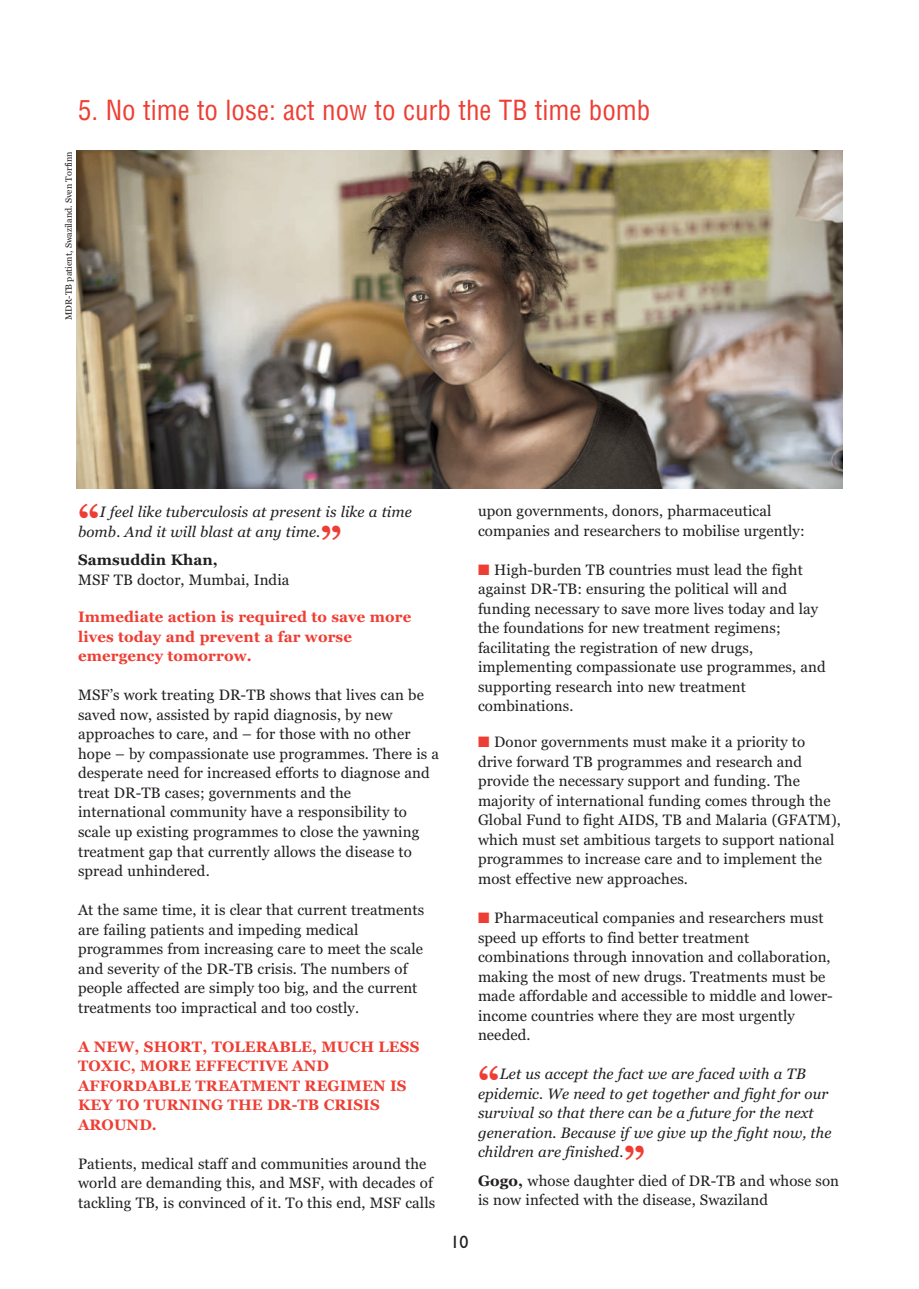
<style>
.page{position:relative;width:919px;height:1289px;background:#fff}
.page>*{position:absolute;margin:0;border:0;box-sizing:border-box;transform-origin:0 0}
.t1{font:700 42px "Georgia";color:#ee3e34}
.t2{font:condensed 27px "Helvetica";color:#ee3e34}
.t3{font:18px "Gill Sans";color:#231f20}
.t4{font:15px/19.5px "Georgia";letter-spacing:.005em;color:#231f20}
.t5{font:italic 15px/19.5px "Georgia";letter-spacing:.005em;color:#231f20}
.t6{font:700 15px/19.5px "Georgia";letter-spacing:.005em;color:#ee3e34}
.t7{font:700 15px "Georgia";letter-spacing:.01em;color:#231f20}
.t8{font:9px "Georgia";color:#231f20}
.s1{color:#ee3e34}
.s2{font-weight:700}
</style>
<div class="page">
<img style="left:77px;top:151px;width:765px;height:337px">
<h2 class="t2" style="left:78px;top:93px;width:573px">5. No time to lose: act now to curb the TB time bomb</h2>
<p class="t8" style="left:63px;top:320px;width:170px;rotate:-90deg">MDR-TB patient, Swaziland. Sven Torfinn</p>
<h1 class="t1" style="left:78px;top:493px;width:23px">“</h1>
<p class="t5" style="left:78px;top:502px;width:335px;text-indent:22px">I feel like tuberculosis at present is like a time bomb. And it will blast at any time.</p>
<p class="t7" style="left:78px;top:550px;width:141px">Samsuddin Khan,</p>
<h1 class="t1" style="left:320px;top:515px;width:23px">”</h1>
<p class="t4" style="left:78px;top:570px;width:213px">MSF TB doctor, Mumbai, India</p>
<p class="t6" style="left:78px;top:607px;width:335px">Immediate action is required to save more lives today and prevent a far worse emergency tomorrow.</p>
<p class="t4" style="left:78px;top:685px;width:362px">MSF’s work treating DR-TB shows that lives can be saved now, assisted by rapid diagnosis, by new approaches to care, and – for those with no other hope – by compassionate use programmes. There is a desperate need for increased efforts to diagnose and treat DR-TB cases; governments and the international community have a responsibility to scale up existing programmes to close the yawning treatment gap that currently allows the disease to spread unhindered.</p>
<p class="t4" style="left:78px;top:900px;width:348px">At the same time, it is clear that current treatments are failing patients and impeding medical programmes from increasing care to meet the scale and severity of the DR-TB crisis. The numbers of people affected are simply too big, and the current treatments too impractical and too costly.</p>
<p class="t6" style="left:78px;top:1036px;width:343px">A NEW, SHORT, TOLERABLE, MUCH LESS<br>TOXIC, MORE EFFECTIVE AND<br>AFFORDABLE TREATMENT REGIMEN IS<br>KEY TO TURNING THE DR-TB CRISIS<br>AROUND.</p>
<p class="t4" style="left:78px;top:1153px;width:358px">Patients, medical staff and communities around the world are demanding this, and MSF, with decades of tackling TB, is convinced of it. To this end, MSF calls</p>
<p class="t4" style="left:478px;top:501px;width:328px">upon governments, donors, pharmaceutical companies and researchers to mobilise urgently:</p>
<p class="t4" style="left:478px;top:560px;width:349px"><span class="s1">■</span> High-burden TB countries must lead the fight against DR-TB: ensuring the political will and funding necessary to save more lives today and lay the foundations for new treatment regimens; facilitating the registration of new drugs, implementing compassionate use programmes, and supporting research into new treatment combinations.</p>
<p class="t4" style="left:478px;top:732px;width:364px"><span class="s1">■</span> Donor governments must make it a priority to drive forward TB programmes and research and provide the necessary support and funding. The majority of international funding comes through the Global Fund to fight AIDS, TB and Malaria (GFATM), which must set ambitious targets to support national programmes to increase care and to implement the most effective new approaches.</p>
<p class="t4" style="left:478px;top:908px;width:356px"><span class="s1">■</span> Pharmaceutical companies and researchers must speed up efforts to find better treatment combinations through innovation and collaboration, making the most of new drugs. Treatments must be made affordable and accessible to middle and lower&shy;income countries where they are most urgently needed.</p>
<h1 class="t1" style="left:478px;top:1055px;width:23px">“</h1>
<p class="t5" style="left:478px;top:1064px;width:355px;text-indent:22px">Let us accept the fact we are faced with a TB epidemic. We need to get together and fight for our survival so that there can be a future for the next generation. Because if we give up the fight now, the children are finished.</p>
<p class="t4" style="left:478px;top:1170px;width:362px"><span class="s2">Gogo,</span> whose daughter died of DR-TB and whose son</p>
<h1 class="t1" style="left:623px;top:1135px;width:23px">”</h1>
<p class="t4" style="left:478px;top:1190px;width:291px">is now infected with the disease, Swaziland</p>
<p class="t3" style="left:450px;top:1231px;width:19px">10</p>
</div>
